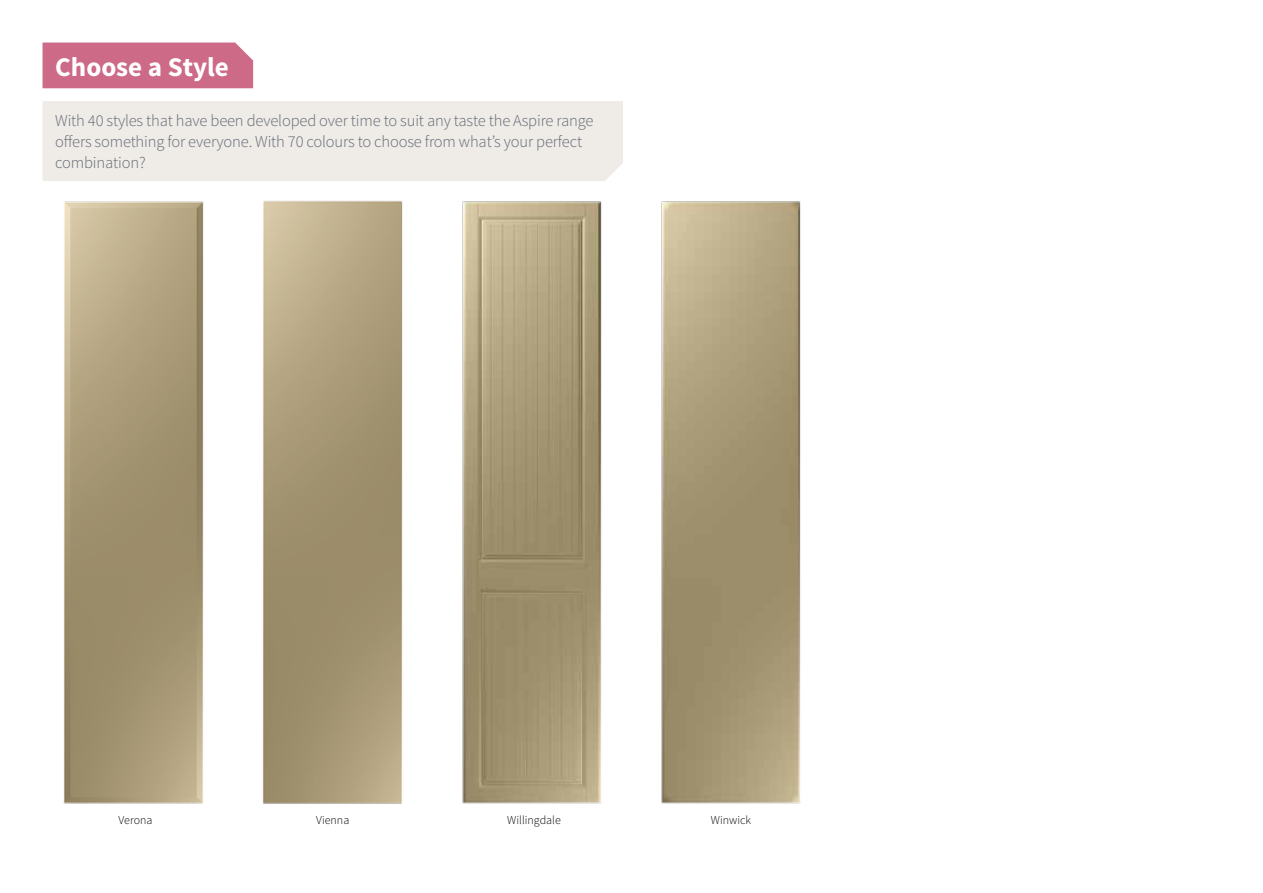
<style>
.page{position:relative;width:1263px;height:893px;background:#fff}
.page>*{position:absolute;margin:0;border:0;box-sizing:border-box;transform-origin:0 0}
.t1{font:700 27px "Source Sans Pro";color:#fff}
.t2{font:300 16.5px/21px "Source Sans Pro";letter-spacing:-.01em;color:#616975}
.t3{font:300 12px "Source Sans Pro";color:#000}
</style>
<div class="page">
<img style="left:63px;top:201px;width:141px;height:603px">
<img style="left:262px;top:200px;width:141px;height:604px">
<img style="left:462px;top:201px;width:140px;height:603px">
<img style="left:661px;top:201px;width:140px;height:603px">
<div style="left:43px;top:43px;width:210px;height:45px;background:#cc6a88"></div>
<div style="left:43px;top:101px;width:580px;height:80px;background:#efebe6"></div>
<h1 class="t1" style="left:55px;top:49px;width:175px">Choose a Style</h1>
<p class="t2" style="left:55px;top:110px;width:540px">With 40 styles that have been developed over time to suit any taste the Aspire range offers something for everyone. With 70 colours to choose from what’s your perfect combination?</p>
<p class="t3" style="left:119px;top:813px;width:35px">Verona</p>
<p class="t3" style="left:316px;top:813px;width:35px">Vienna</p>
<p class="t3" style="left:507px;top:813px;width:55px">Willingdale</p>
<p class="t3" style="left:711px;top:813px;width:42px">Winwick</p>
</div>
